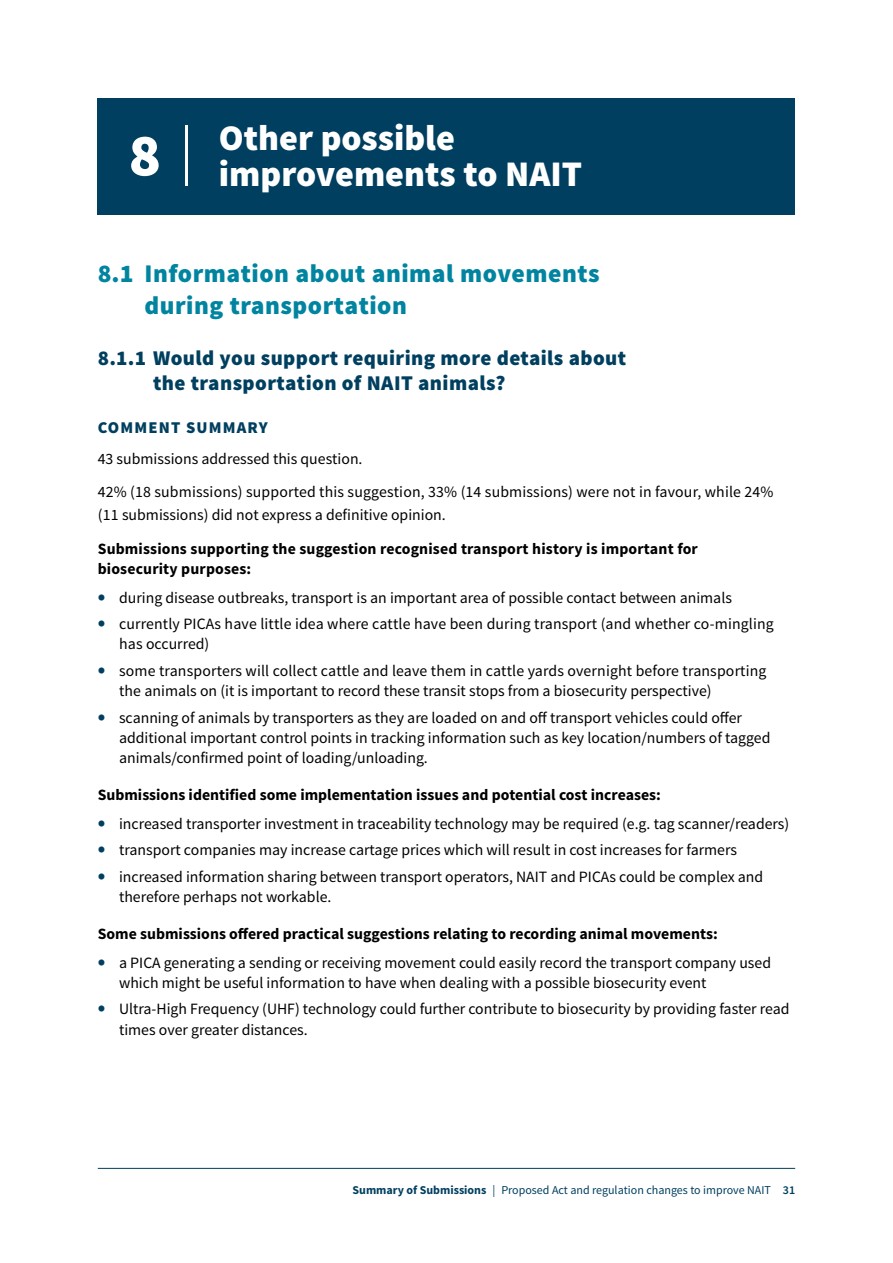
<style>
.page{position:relative;width:893px;height:1263px;background:#fff}
.page>*{position:absolute;margin:0;border:0;box-sizing:border-box;transform-origin:0 0}
.t1{font:900 60px "Source Sans Pro";color:#fff}
.t2{font:900 36px/36px "Source Sans Pro";color:#fff}
.t3{font:900 25.5px/31.5px "Source Sans Pro";letter-spacing:.02em;color:#0084a0}
.t4{font:900 21px/25.5px "Source Sans Pro";letter-spacing:.02em;color:#003f5f}
.t5{font:900 16.5px "Source Sans Pro";letter-spacing:.07em;color:#003f5f}
.t6{font:15.75px/20.2px "Source Sans Pro";color:#000}
.t7{font:700 15.75px/19.5px "Source Sans Pro";color:#000}
.t8{font:12px "Source Sans Pro";color:#003f5f}
.s1{font-weight:300}
.s2{font-weight:900;font-size:21px;color:#003f5f}
.s3{font-weight:700}
.s4{font-weight:600}
</style>
<div class="page">
<hr style="left:98px;top:1168px;width:697px;height:1px;background:#003f5f">
<div style="left:98px;top:98px;width:697px;height:117px;background:#003f5f"></div>
<h1 class="t1" style="left:129px;top:116px;width:66px">8 <span class="s1">|</span></h1>
<h2 class="t2" style="left:219px;top:122px;width:365px">Other possible improvements to NAIT</h2>
<h3 class="t3" style="left:145px;top:259px;width:456px;text-indent:-47px">8.1 Information about animal movements during transportation</h3>
<h3 class="t4" style="left:153px;top:346px;width:475px;text-indent:-55px">8.1.1 Would you support requiring more details about the transportation of NAIT animals?</h3>
<p class="t5" style="left:98px;top:417px;width:171px">COMMENT SUMMARY</p>
<p class="t6" style="left:98px;top:443px;width:677px;line-height:33.2px">43 submissions addressed this question.<br>42% (18 submissions) supported this suggestion, 33% (14 submissions) were not in favour, while 24%</p>
<p class="t6" style="left:98px;top:505px;width:349px">(11 submissions) did not express a definitive opinion.</p>
<p class="t7" style="left:98px;top:540px;width:602px">Submissions supporting the suggestion recognised transport history is important for biosecurity purposes:</p>
<p class="t6" style="left:98px;top:587px;width:636px"><span class="s2">•</span> during disease outbreaks, transport is an important area of possible contact between animals</p>
<p class="t6" style="left:119px;top:614px;width:656px;text-indent:-21px"><span class="s2">•</span> currently PICAs have little idea where cattle have been during transport (and whether co-mingling has occurred)</p>
<p class="t6" style="left:119px;top:661px;width:649px;text-indent:-21px"><span class="s2">•</span> some transporters will collect cattle and leave them in cattle yards overnight before transporting the animals on (it is important to record these transit stops from a biosecurity perspective)</p>
<p class="t6" style="left:119px;top:708px;width:653px;text-indent:-21px"><span class="s2">•</span> scanning of animals by transporters as they are loaded on and off transport vehicles could offer additional important control points in tracking information such as key location/numbers of tagged animals/confirmed point of loading/unloading.</p>
<p class="t7" style="left:98px;top:785px;width:565px">Submissions identified some implementation issues and potential cost increases:</p>
<p class="t6" style="left:98px;top:814px;width:693px"><span class="s2">•</span> increased transporter investment in traceability technology may be required (e.g. tag scanner/readers)</p>
<p class="t6" style="left:98px;top:840px;width:641px"><span class="s2">•</span> transport companies may increase cartage prices which will result in cost increases for farmers</p>
<p class="t6" style="left:119px;top:867px;width:646px;text-indent:-21px"><span class="s2">•</span> increased information sharing between transport operators, NAIT and PICAs could be complex and therefore perhaps not workable.</p>
<p class="t7" style="left:98px;top:924px;width:621px">Some submissions offered practical suggestions relating to recording animal movements:</p>
<p class="t6" style="left:119px;top:952px;width:653px;text-indent:-21px"><span class="s2">•</span> a PICA generating a sending or receiving movement could easily record the transport company used which might be useful information to have when dealing with a possible biosecurity event</p>
<p class="t6" style="left:119px;top:999px;width:672px;text-indent:-21px"><span class="s2">•</span> Ultra-High Frequency (UHF) technology could further contribute to biosecurity by providing faster read times over greater distances.</p>
<p class="t8" style="left:353px;top:1182px;width:444px"><span class="s3">Summary of Submissions</span> | Proposed Act and regulation changes to improve NAIT <span class="s4">31</span></p>
</div>
